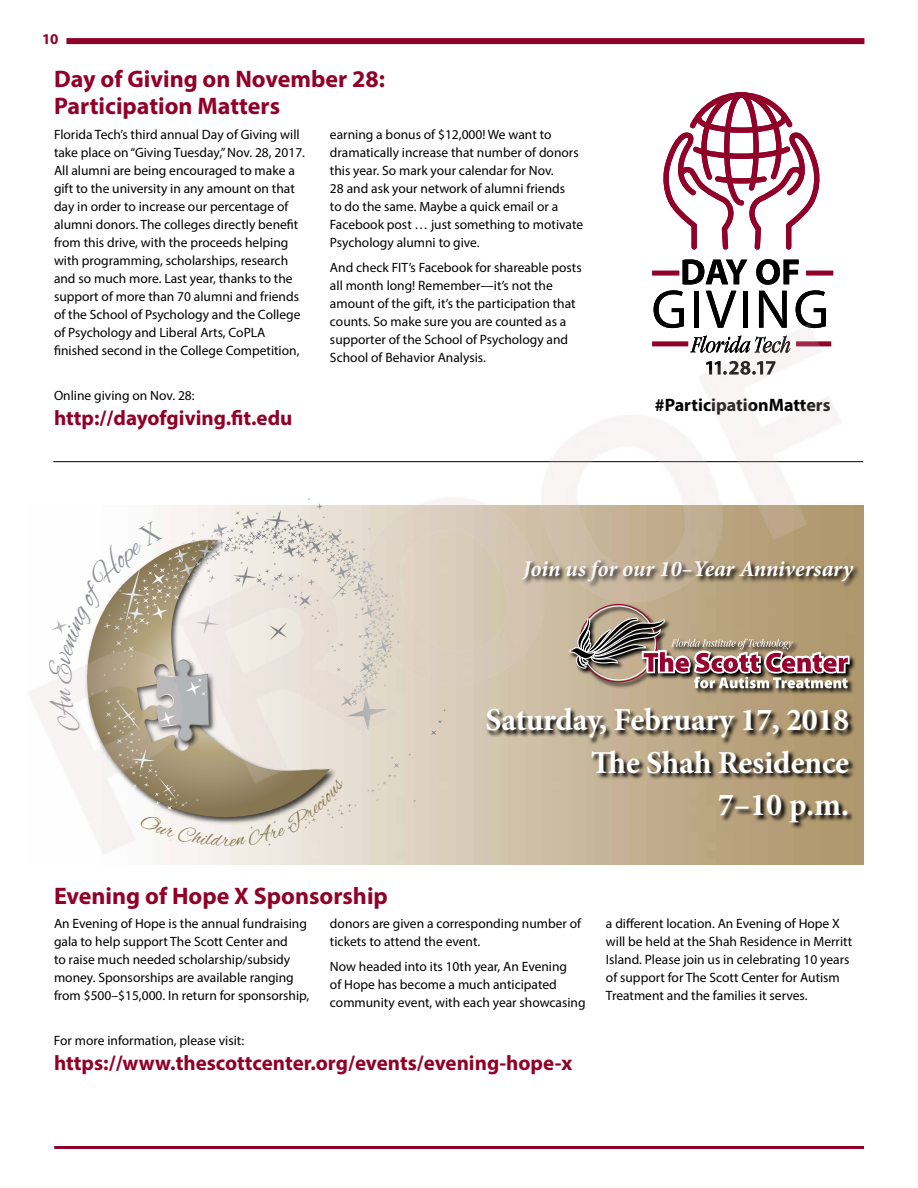
<style>
.page{position:relative;width:918px;height:1188px;background:#fff}
.page>*{position:absolute;margin:0;border:0;box-sizing:border-box;transform-origin:0 0}
.t1{font:700 31.95px/42.5px "Minion Pro";letter-spacing:-.01em;color:#fff;text-align:right}
.t2{font:700 24px/27px "Myriad Pro";color:#910028}
.t3{font:italic 700 22.65px "Minion Pro";letter-spacing:-.005em;color:#fff}
.t4{font:21.9px "Alex Brush";color:#877652;scale:.96 1}
.t5{font:700 21px "Myriad Pro";color:#910028}
.t6{font:700 18px "Myriad Pro";color:#000}
.t7{font:700 15px "Myriad Pro";color:#910028}
.t8{font:13.5px/18px "Myriad Pro";color:#000}
</style>
<div class="page">
<hr style="left:54px;top:1146px;width:810px;height:3px;background:#910028">
<div style="left:66px;top:38px;width:798px;height:6px;background:#910028"></div>
<svg style="left:654px;top:92px;width:172px;height:205px"></svg>
<hr style="left:652px;top:271px;width:27px;height:4px;background:#900028">
<hr style="left:806px;top:271px;width:27px;height:4px;background:#900028">
<img style="left:29px;top:297px;width:835px;height:568px">
<svg style="left:49px;top:498px;width:322px;height:244px"></svg>
<svg style="left:140px;top:812px;width:83px;height:34px"></svg>
<svg style="left:229px;top:778px;width:116px;height:68px"></svg>
<p class="t7" style="left:42px;top:29px;width:18px">10</p>
<h2 class="t2" style="left:54px;top:65px;width:333px">Day of Giving on November 28:<br>Participation Matters</h2>
<p class="t8" style="left:54px;top:125px;width:253px">Florida Tech’s third annual Day of Giving will take place on “Giving Tuesday,” Nov. 28, 2017.<br>All alumni are being encouraged to make a gift to the university in any amount on that day in order to increase our percentage of alumni donors. The colleges directly benefit from this drive, with the proceeds helping with programming, scholarships, research and so much more. Last year, thanks to the support of more than 70 alumni and friends of the School of Psychology and the College of Psychology and Liberal Arts, CoPLA finished second in the College Competition,</p>
<p class="t8" style="left:330px;top:125px;width:255px">earning a bonus of $12,000! We want to dramatically increase that number of donors this year. So mark your calendar for Nov.<br>28 and ask your network of alumni friends<br>to do the same. Maybe a quick email or a Facebook post … just something to motivate Psychology alumni to give.</p>
<p class="t8" style="left:330px;top:258px;width:253px">And check FIT’s Facebook for shareable posts all month long! Remember—it’s not the amount of the gift, it’s the participation that counts. So make sure you are counted as a supporter of the School of Psychology and School of Behavior Analysis.</p>
<p class="t8" style="left:54px;top:386px;width:142px">Online giving on Nov. 28:</p>
<h3 class="t5" style="left:54px;top:404px;width:240px">http://dayofgiving.fit.edu</h3>
<h3 class="t6" style="left:655px;top:393px;width:177px">#ParticipationMatters</h3>
<h3 class="t3" style="left:523px;top:553px;width:332px">Join us for our 10–Year Anniversary</h3>
<h3 class="t4" style="left:222px;top:828px;width:10px">r</h3>
<h1 class="t1" style="left:486px;top:698px;width:365px">Saturday, February 17, 2018<br>The Shah Residence<br>7–10 p.m.</h1>
<h2 class="t2" style="left:54px;top:881px;width:335px">Evening of Hope X Sponsorship</h2>
<p class="t8" style="left:54px;top:915px;width:257px">An Evening of Hope is the annual fundraising gala to help support The Scott Center and<br>to raise much needed scholarship/subsidy money. Sponsorships are available ranging from $500–$15,000. In return for sponsorship,</p>
<p class="t8" style="left:330px;top:915px;width:253px">donors are given a corresponding number of tickets to attend the event.</p>
<p class="t8" style="left:330px;top:957px;width:257px">Now headed into its 10th year, An Evening<br>of Hope has become a much anticipated community event, with each year showcasing</p>
<p class="t8" style="left:54px;top:1031px;width:192px">For more information, please visit:</p>
<h3 class="t5" style="left:54px;top:1049px;width:520px">https://www.thescottcenter.org/events/evening-hope-x</h3>
<p class="t8" style="left:606px;top:915px;width:248px">a different location. An Evening of Hope X will be held at the Shah Residence in Merritt Island. Please join us in celebrating 10 years of support for The Scott Center for Autism Treatment and the families it serves.</p>
</div>
